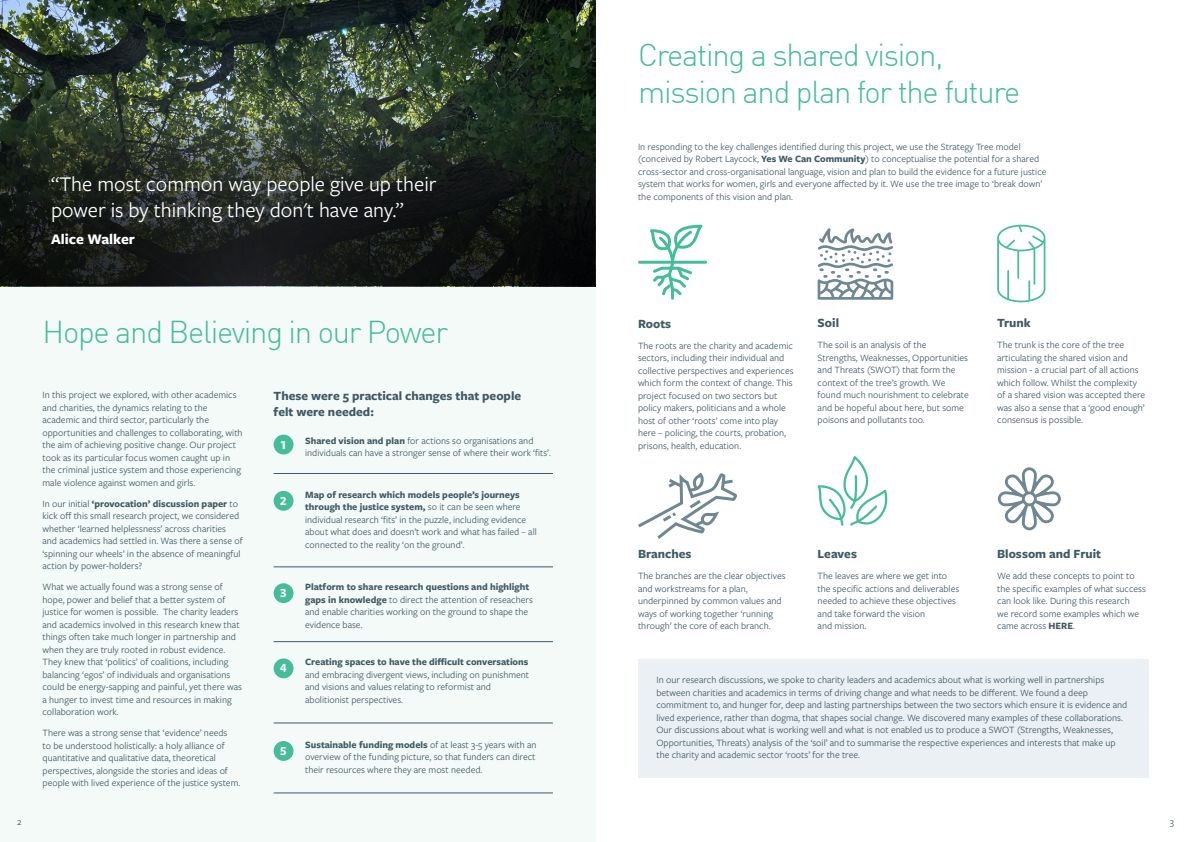
<style>
.page{position:relative;width:1191px;height:842px;background:#fff}
.page>*{position:absolute;margin:0;border:0;box-sizing:border-box;transform-origin:0 0}
.Page_heading{font:300 31px/37px "DINOT";letter-spacing:-.04em;color:#45bc9a}
.Head_Tell{font:21.7px/26px "Freight Sans Pro";color:#fff}
.Head_Tell-2{font:700 15.2px "Freight Sans Pro";color:#fff}
.Sub-para_head{font:700 13px/16px "Freight Sans Pro";color:#405965}
.Sub-para_head-2{font:700 13px "Freight Sans Pro";color:#fff}
.body{font:10px/12.5px "Freight Sans Pro";color:#405965}
.s1{font-weight:700}
</style>
<div class="page">
<div style="left:0;top:0;width:595px;height:842px;background:#f3faf7"></div>
<img style="left:0;top:0;width:595px;height:113px">
<svg style="left:0;top:113px;width:595px;height:173px;background:#202620"></svg>
<hr style="left:638px;top:261px;width:69px;height:3px;background:#45bc9a">
<svg style="left:650px;top:225px;width:52px;height:75px"></svg>
<svg style="left:997px;top:225px;width:48px;height:77px"></svg>
<div style="left:638px;top:660px;width:510px;height:118px;background:#ebf0f4"></div>
<div style="left:274px;top:435px;width:19px;height:19px;background:#45bc9a;border-radius:50%"></div>
<div style="left:274px;top:491px;width:19px;height:20px;background:#45bc9a;border-radius:50%"></div>
<div style="left:274px;top:583px;width:19px;height:20px;background:#45bc9a;border-radius:50%"></div>
<div style="left:274px;top:658px;width:19px;height:20px;background:#45bc9a;border-radius:50%"></div>
<div style="left:274px;top:741px;width:19px;height:20px;background:#45bc9a;border-radius:50%"></div>
<hr style="left:274px;top:473px;width:279px;height:1px;background:#405965">
<hr style="left:274px;top:567px;width:279px;height:1px;background:#405965">
<hr style="left:274px;top:723px;width:279px;height:1px;background:#405965">
<hr style="left:274px;top:793px;width:279px;height:1px;background:#405965">
<hr style="left:274px;top:641px;width:279px;height:1px;background:#405965">
<svg style="left:817px;top:228px;width:76px;height:72px"></svg>
<svg style="left:817px;top:456px;width:70px;height:70px"></svg>
<svg style="left:638px;top:472px;width:99px;height:67px"></svg>
<svg style="left:997px;top:467px;width:64px;height:64px"></svg>
<p class="Head_Tell" style="left:51px;top:170px;width:387px">“The most common way people give up their power is by thinking they don't have any.”</p>
<p class="Head_Tell-2" style="left:51px;top:228px;width:85px">Alice Walker</p>
<p class="Page_heading" style="left:43px;top:310px;width:407px">Hope and Believing in our Power</p>
<p class="body" style="left:43px;top:388px;width:202px">In this project we explored, with other academics and charities, the dynamics relating to the academic and third sector, particularly the opportunities and challenges to collaborating, with the aim of achieving positive change. Our project took as its particular focus women caught up in the criminal justice system and those experiencing male violence against women and girls.</p>
<p class="body" style="left:43px;top:497px;width:202px">In our initial <span class="s1">‘provocation’ discussion paper</span> to kick off this small research project, we considered whether ‘learned helplessness’ across charities and academics had settled in. Was there a sense of ‘spinning our wheels’ in the absence of meaningful action by power-holders?</p>
<p class="body" style="left:43px;top:580px;width:201px">What we actually found was a strong sense of hope, power and belief that a better system of justice for women is possible. The charity leaders and academics involved in this research knew that things often take much longer in partnership and when they are truly rooted in robust evidence.<br>They knew that ‘politics’ of coalitions, including balancing ‘egos’ of individuals and organisations could be energy-sapping and painful, yet there was a hunger to invest time and resources in making collaboration work.</p>
<p class="body" style="left:43px;top:726px;width:199px">There was a strong sense that ‘evidence’ needs<br>to be understood holistically: a holy alliance of quantitative and qualitative data, theoretical perspectives, alongside the stories and ideas of people with lived experience of the justice system.</p>
<p class="Sub-para_head" style="left:274px;top:387px;width:249px">These were 5 practical changes that people felt were needed:</p>
<p class="Sub-para_head-2" style="left:280px;top:435px;width:8px">1</p>
<p class="body" style="left:305px;top:434px;width:247px"><span class="s1">Shared vision and plan</span> for actions so organisations and individuals can have a stronger sense of where their work ‘fits’.</p>
<p class="body" style="left:305px;top:488px;width:233px"><span class="s1">Map of research which models people’s journeys through the justice system,</span> so it can be seen where individual research ‘fits’ in the puzzle, including evidence about what does and doesn’t work and what has failed – all connected to the reality ‘on the ground’.</p>
<p class="body" style="left:305px;top:580px;width:229px"><span class="s1">Platform to share research questions and highlight gaps in knowledge</span> to direct the attention of reseachers and enable charities working on the ground to shape the evidence base.</p>
<p class="body" style="left:305px;top:655px;width:225px"><span class="s1">Creating spaces to have the difficult conversations </span>and embracing divergent views, including on punishment and visions and values relating to reformist and abolitionist perspectives.</p>
<p class="Sub-para_head-2" style="left:280px;top:492px;width:8px">2</p>
<p class="Sub-para_head-2" style="left:280px;top:584px;width:8px">3</p>
<p class="Sub-para_head-2" style="left:280px;top:659px;width:8px">4</p>
<p class="Sub-para_head-2" style="left:280px;top:742px;width:8px">5</p>
<p class="body" style="left:305px;top:738px;width:233px;text-align:justify"><span class="s1">Sustainable funding models</span> of at least 3-5 years with an overview of the funding picture, so that funders can direct their resources where they are most needed.</p>
<p class="Page_heading" style="left:638px;top:34px;width:384px">Creating a shared vision, mission and plan for the future</p>
<p class="body" style="left:638px;top:140px;width:410px">In responding to the key challenges identified during this project, we use the Strategy Tree model (conceived by Robert Laycock, <span class="s1">Yes We Can Community</span>) to conceptualise the potential for a shared cross-sector and cross-organisational language, vision and plan to build the evidence for a future justice system that works for women, girls and everyone affected by it. We use the tree image to ‘break down’ the components of this vision and plan.</p>
<p class="Sub-para_head" style="left:638px;top:315px;width:35px">Roots</p>
<p class="body" style="left:638px;top:339px;width:157px">The roots are the charity and academic sectors, including their individual and collective perspectives and experiences which form the context of change. This project focused on two sectors but policy makers, politicians and a whole host of other ‘roots’ come into play here – policing, the courts, probation, prisons, health, education.</p>
<p class="Sub-para_head" style="left:817px;top:314px;width:23px">Soil</p>
<p class="body" style="left:817px;top:338px;width:153px">The soil is an analysis of the Strengths, Weaknesses, Opportunities and Threats (SWOT) that form the context of the tree’s growth. We found much nourishment to celebrate and be hopeful about here, but some poisons and pollutants too.</p>
<p class="Sub-para_head" style="left:997px;top:314px;width:35px">Trunk</p>
<p class="body" style="left:997px;top:338px;width:149px">The trunk is the core of the tree articulating the shared vision and mission - a crucial part of all actions which follow. Whilst the complexity of a shared vision was accepted there was also a sense that a ‘good enough’ consensus is possible.</p>
<p class="Sub-para_head" style="left:638px;top:545px;width:55px">Branches</p>
<p class="body" style="left:638px;top:569px;width:149px">The branches are the clear objectives and workstreams for a plan, underpinned by common values and ways of working together ‘running through’ the core of each branch.</p>
<p class="Sub-para_head" style="left:817px;top:545px;width:41px">Leaves</p>
<p class="body" style="left:817px;top:569px;width:143px">The leaves are where we get into the specific actions and deliverables needed to achieve these objectives and take forward the vision<br>and mission.</p>
<p class="Sub-para_head" style="left:997px;top:545px;width:105px">Blossom and Fruit</p>
<p class="body" style="left:997px;top:569px;width:150px">We add these concepts to point to the specific examples of what success can look like. During this research<br>we record some examples which we came across <span class="s1">HERE</span>.</p>
<p class="body" style="left:656px;top:673px;width:472px">In our research discussions, we spoke to charity leaders and academics about what is working well in partnerships between charities and academics in terms of driving change and what needs to be different. We found a deep commitment to, and hunger for, deep and lasting partnerships between the two sectors which ensure it is evidence and lived experience, rather than dogma, that shapes social change. We discovered many examples of these collaborations.<br>Our discussions about what is working well and what is not enabled us to produce a SWOT (Strengths, Weaknesses, Opportunities, Threats) analysis of the ‘soil’ and to summarise the respective experiences and interests that make up the charity and academic sector ‘roots’ for the tree.</p>
<p class="body" style="left:17px;top:815px;width:6px">2</p>
<p class="body" style="left:1169px;top:815px;width:6px">3</p>
</div>
